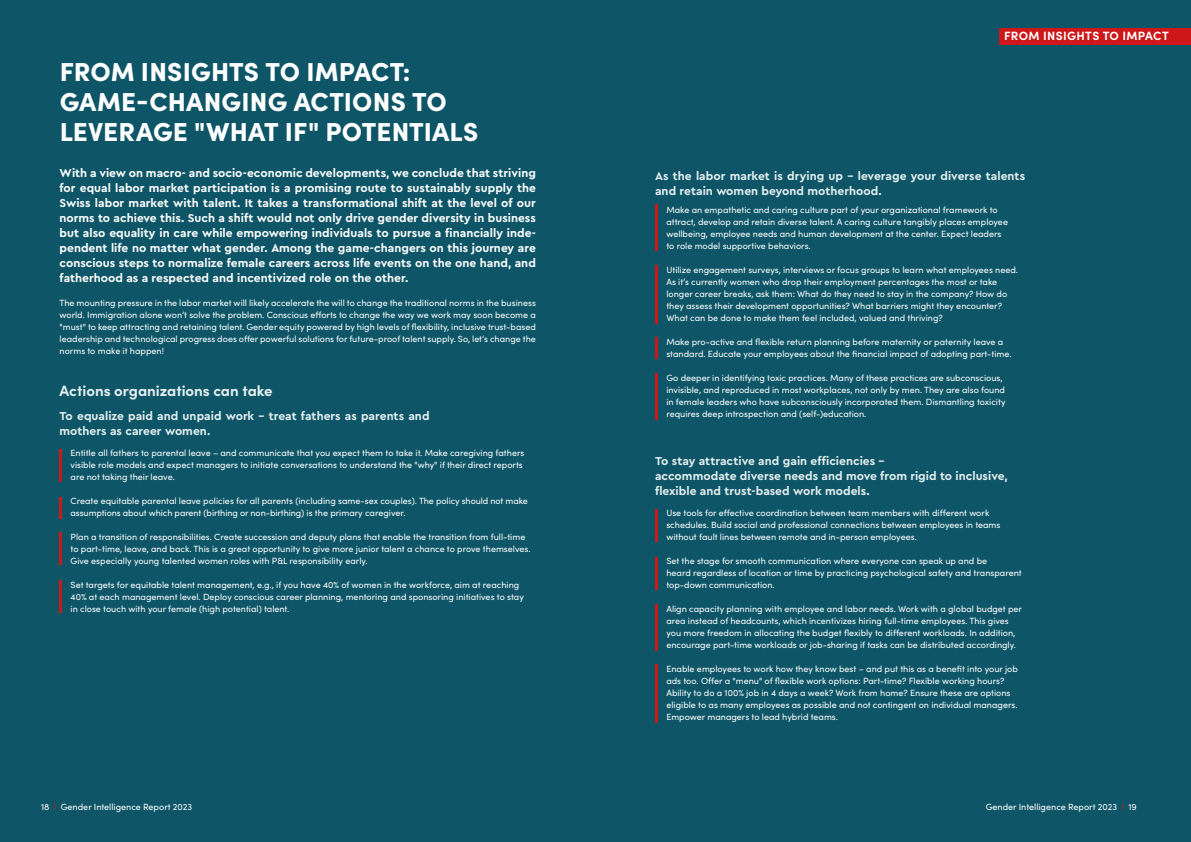
<style>
.page{position:relative;width:1191px;height:842px;background:#0d5567}
.page>*{position:absolute;margin:0;border:0;box-sizing:border-box;transform-origin:0 0}
.t1{font:900 26px/30px "Sofia Pro";letter-spacing:.005em;color:#fff}
.t2{font:700 15px "Sofia Pro";letter-spacing:-.005em;color:#e4eff0}
.t3{font:700 12px/15px "Cera PRO";color:#fff;text-align:justify}
.t4{font:700 12px/15px "Cera PRO";color:#e4eff0}
.t5{font:700 12px "Sofia Pro";letter-spacing:.03em;color:#fff}
.t6{font:9px/12px "Sofia Pro";color:#fff}
.s1{font-weight:700}
.s2{color:#cd1719}
</style>
<div class="page">
<div style="left:999px;top:28px;width:192px;height:16px;background:#cd1719"></div>
<hr style="left:60px;top:449px;width:2px;height:32px;background:#cd1719">
<hr style="left:60px;top:532px;width:2px;height:33px;background:#cd1719">
<hr style="left:60px;top:497px;width:2px;height:22px;background:#cd1719">
<hr style="left:60px;top:580px;width:2px;height:33px;background:#cd1719">
<hr style="left:655px;top:205px;width:3px;height:46px;background:#cd1719">
<hr style="left:655px;top:373px;width:3px;height:46px;background:#cd1719">
<hr style="left:655px;top:604px;width:3px;height:46px;background:#cd1719">
<hr style="left:655px;top:265px;width:3px;height:58px;background:#cd1719">
<hr style="left:655px;top:664px;width:3px;height:58px;background:#cd1719">
<hr style="left:655px;top:337px;width:3px;height:22px;background:#cd1719">
<hr style="left:655px;top:509px;width:3px;height:33px;background:#cd1719">
<hr style="left:655px;top:557px;width:3px;height:33px;background:#cd1719">
<h1 class="t1" style="left:60px;top:54px;width:420px">FROM INSIGHTS TO IMPACT:<br>GAME-CHANGING ACTIONS TO<br>LEVERAGE <span class="s1">"</span>WHAT IF<span class="s1">"</span> POTENTIALS</h1>
<p class="t3" style="left:60px;top:165px;width:478px">With a view on macro- and socio-economic developments, we conclude that striving for equal labor market participation is a promising route to sustainably supply the Swiss labor market with talent. It takes a transformational shift at the level of our norms to achieve this. Such a shift would not only drive gender diversity in business but also equality in care while empowering individuals to pursue a financially inde&shy;pendent life no matter what gender. Among the game-changers on this journey are conscious steps to normalize female careers across life events on the one hand, and fatherhood as a respected and incentivized role on the other.</p>
<p class="t6" style="left:60px;top:296px;width:478px;text-align:justify">The mounting pressure in the labor market will likely accelerate the will to change the traditional norms in the business world. Immigration alone won’t solve the problem. Conscious efforts to change the way we work may soon become a "must" to keep attracting and retaining talent. Gender equity powered by high levels of flexibility, inclusive trust-based leadership and technological progress does offer powerful solutions for future-proof talent supply. So, let‘s change the norms to make it happen!</p>
<h2 class="t2" style="left:60px;top:379px;width:215px">Actions organizations can take</h2>
<h3 class="t4" style="left:60px;top:408px;width:371px">To equalize paid and unpaid work - treat fathers as parents and mothers as career women.</h3>
<p class="t6" style="left:71px;top:446px;width:455px">Entitle all fathers to parental leave – and communicate that you expect them to take it. Make caregiving fathers visible role models and expect managers to initiate conversations to understand the "why" if their direct reports are not taking their leave.</p>
<p class="t6" style="left:71px;top:494px;width:459px">Create equitable parental leave policies for all parents (including same-sex couples). The policy should not make assumptions about which parent (birthing or non-birthing) is the primary caregiver.</p>
<p class="t6" style="left:71px;top:530px;width:461px">Plan a transition of responsibilities. Create succession and deputy plans that enable the transition from full-time to part-time, leave, and back. This is a great opportunity to give more junior talent a chance to prove themselves.<br>Give especially young talented women roles with P&amp;L responsibility early.</p>
<p class="t6" style="left:71px;top:578px;width:455px">Set targets for equitable talent management, e.g., if you have 40% of women in the workforce, aim at reaching<br>40% at each management level. Deploy conscious career planning, mentoring and sponsoring initiatives to stay in close touch with your female (high potential) talent.</p>
<h3 class="t5" style="left:1004px;top:27px;width:166px">FROM INSIGHTS TO IMPACT</h3>
<h3 class="t4" style="left:655px;top:168px;width:371px">As the labor market is drying up – leverage your diverse talents and retain women beyond motherhood.</h3>
<p class="t6" style="left:666px;top:203px;width:343px">Make an empathetic and caring culture part of your organizational framework to attract, develop and retain diverse talent. A caring culture tangibly places employee wellbeing, employee needs and human development at the center. Expect leaders to role model supportive behaviors.</p>
<p class="t6" style="left:666px;top:263px;width:353px">Utilize engagement surveys, interviews or focus groups to learn what employees need.<br>As it’s currently women who drop their employment percentages the most or take longer career breaks, ask them: What do they need to stay in the company? How do they assess their development opportunities? What barriers might they encounter?<br>What can be done to make them feel included, valued and thriving?</p>
<p class="t6" style="left:666px;top:335px;width:347px">Make pro-active and flexible return planning before maternity or paternity leave a standard. Educate your employees about the financial impact of adopting part-time.</p>
<p class="t6" style="left:666px;top:371px;width:341px">Go deeper in identifying toxic practices. Many of these practices are subconscious, invisible, and reproduced in most workplaces, not only by men. They are also found in female leaders who have subconsciously incorporated them. Dismantling toxicity requires deep introspection and (self-)education.</p>
<h3 class="t4" style="left:655px;top:453px;width:354px">To stay attractive and gain efficiencies -<br>accommodate diverse needs and move from rigid to inclusive, flexible and trust-based work models.</h3>
<p class="t6" style="left:666px;top:506px;width:335px">Use tools for effective coordination between team members with different work schedules. Build social and professional connections between employees in teams without fault lines between remote and in-person employees.</p>
<p class="t6" style="left:666px;top:554px;width:357px">Set the stage for smooth communication where everyone can speak up and be<br>heard regardless of location or time by practicing psychological safety and transparent top-down communication.</p>
<p class="t6" style="left:666px;top:602px;width:357px">Align capacity planning with employee and labor needs. Work with a global budget per area instead of headcounts, which incentivizes hiring full-time employees. This gives you more freedom in allocating the budget flexibly to different workloads. In addition, encourage part-time workloads or job-sharing if tasks can be distributed accordingly.</p>
<p class="t6" style="left:666px;top:662px;width:353px">Enable employees to work how they know best – and put this as a benefit into your job ads too. Offer a "menu" of flexible work options: Part-time? Flexible working hours?<br>Ability to do a 100% job in 4 days a week? Work from home? Ensure these are options eligible to as many employees as possible and not contingent on individual managers.<br>Empower managers to lead hybrid teams.</p>
<p class="t6" style="left:41px;top:800px;width:153px">18 <span class="s2">l</span> Gender Intelligence Report 2023</p>
<p class="t6" style="left:985px;top:800px;width:153px">Gender Intelligence Report 2023 <span class="s2">l</span> 19</p>
</div>
